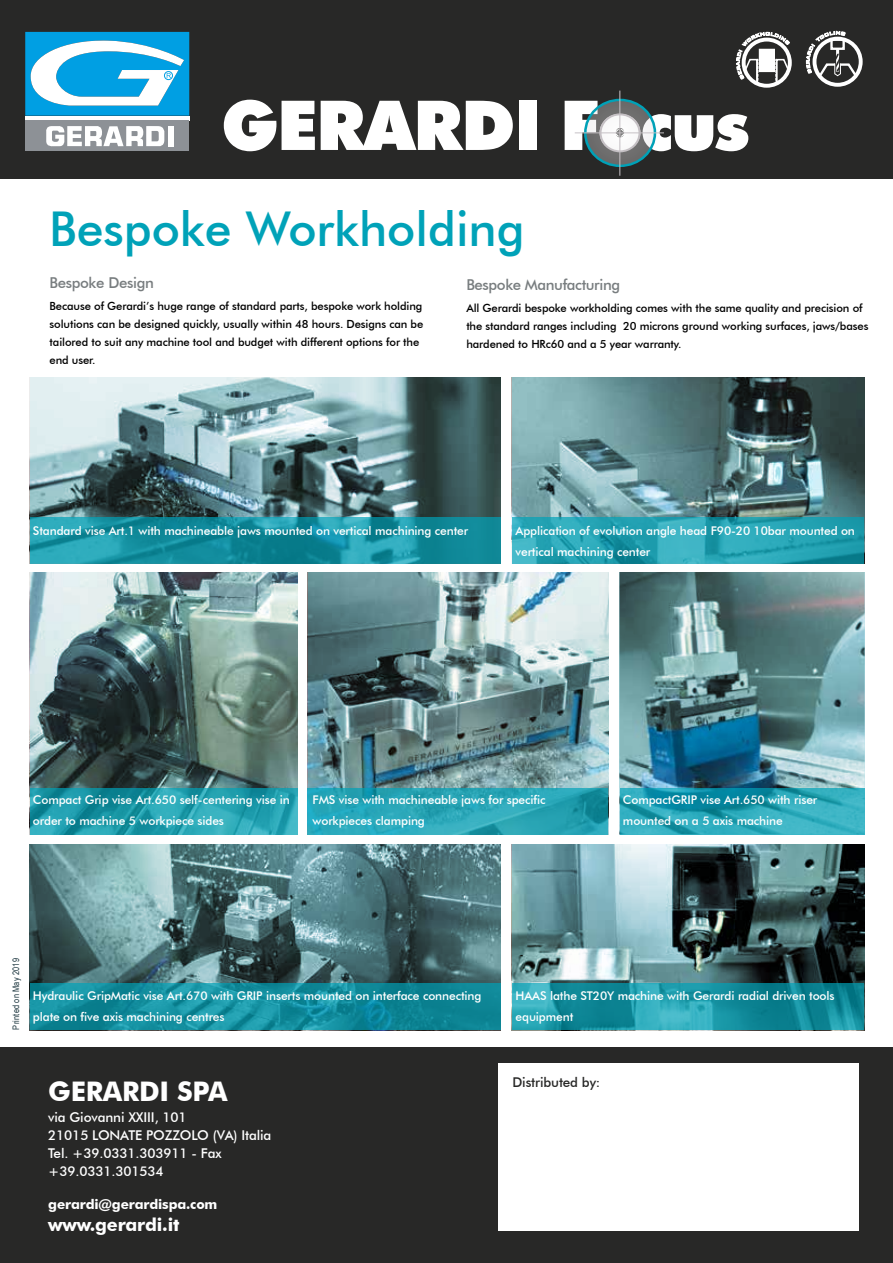
<style>
.page{position:relative;width:893px;height:1263px;background:#fff}
.page>*{position:absolute;margin:0;border:0;box-sizing:border-box;transform-origin:0 0}
.t1{font:900 68.85px "Futura BT";letter-spacing:-.02em;color:#fff}
.t2{font:500 48px "Futura BT";color:#00a2b8}
.t3{font:700 27px "Futura BT";letter-spacing:-.01em;color:#fff}
.t4{font:700 18px "Futura BT";letter-spacing:-.01em;color:#fff}
.t5{font:500 15px "Futura BT";letter-spacing:-.025em;color:#787d7f}
.t6{font:500 13.5px/18px "Futura BT";letter-spacing:-.01em;color:#fff}
.t7{font:700 13.5px "Futura BT";letter-spacing:-.01em;color:#fff}
.t8{font:500 13.5px "Futura BT";letter-spacing:-.01em;color:#282827}
.t9{font:500 12px/21px "Futura BT";letter-spacing:-.01em;color:#fff}
.t10{font:500 11.25px/18px "Futura BT";letter-spacing:-.01em;color:#000}
.t11{font:9px "Arial Narrow";letter-spacing:.02em;color:#17313a}
</style>
<div class="page">
<div style="left:0;top:0;width:893px;height:179px;background:#282827"></div>
<div style="left:0;top:1047px;width:893px;height:216px;background:#282827"></div>
<svg style="left:26px;top:32px;width:163px;height:84px;background:#50bbe9"></svg>
<div style="left:26px;top:116px;width:163px;height:5px;background:#fff"></div>
<div style="left:26px;top:121px;width:163px;height:30px;background:#8d9196"></div>
<div style="left:168px;top:126px;width:5px;height:20px;background:#fff"></div>
<svg style="left:46px;top:126px;width:118px;height:21px"></svg>
<div style="left:742px;top:38px;width:50px;height:50px;border:4px solid #fff;border-radius:50%"></div>
<div style="left:812px;top:37px;width:51px;height:50px;border:4px solid #fff;border-radius:50%"></div>
<svg style="left:30px;top:377px;width:471px;height:140px;background:#769296"></svg>
<svg style="left:512px;top:377px;width:353px;height:186px;background:#5e8184"></svg>
<svg style="left:30px;top:572px;width:268px;height:216px;background:#69827f"></svg>
<svg style="left:308px;top:572px;width:300px;height:216px;background:#78979b"></svg>
<img style="left:619px;top:572px;width:246px;height:262px">
<svg style="left:512px;top:844px;width:353px;height:186px;background:#5b797d"></svg>
<svg style="left:30px;top:844px;width:471px;height:139px;background:#587c80"></svg>
<svg style="left:585px;top:100px;width:70px;height:65px"></svg>
<div style="left:584px;top:99px;width:72px;height:68px;border:2px solid #00a1b7;border-radius:50%"></div>
<hr style="left:619px;top:91px;width:1px;height:85px;background:#c5c0c4">
<hr style="left:575px;top:132px;width:89px;height:1px;background:#c5c0c4">
<svg style="left:30px;top:517px;width:471px;height:46px;background:#1690a1"></svg>
<svg style="left:30px;top:788px;width:268px;height:46px;background:#219cac"></svg>
<svg style="left:307px;top:788px;width:301px;height:46px;background:#26a4b5"></svg>
<svg style="left:620px;top:788px;width:244px;height:46px;background:#27a3b6"></svg>
<svg style="left:30px;top:983px;width:471px;height:47px;background:#128c9c"></svg>
<svg style="left:512px;top:517px;width:352px;height:46px;background:#27a3b3"></svg>
<svg style="left:512px;top:983px;width:352px;height:47px;background:#1a93a2"></svg>
<div style="left:499px;top:1064px;width:360px;height:167px;background:#fff"></div>
<svg style="left:736px;top:32px;width:55px;height:52px"></svg>
<svg style="left:806px;top:31px;width:53px;height:49px"></svg>
<h1 class="t1" style="left:221px;top:84px;width:529px">GERARDI Focus</h1>
<h2 class="t2" style="left:49px;top:200px;width:477px">Bespoke Workholding</h2>
<p class="t5" style="left:50px;top:273px;width:106px">Bespoke Design</p>
<p class="t10" style="left:50px;top:297px;width:375px">Because of Gerardi’s huge range of standard parts, bespoke work holding solutions can be designed quickly, usually within 48 hours. Designs can be tailored to suit any machine tool and budget with different options for the end user.</p>
<p class="t5" style="left:466px;top:275px;width:155px">Bespoke Manufacturing</p>
<p class="t10" style="left:466px;top:299px;width:404px">All Gerardi bespoke workholding comes with the same quality and precision of the standard ranges including 20 microns ground working surfaces, jaws/bases hardened to HRc60 and a 5 year warranty.</p>
<p class="t9" style="left:33px;top:520px;width:437px">Standard vise Art.1 with machineable jaws mounted on vertical machining center</p>
<p class="t9" style="left:516px;top:520px;width:341px">Application of evolution angle head F90-20 10bar mounted on vertical machining center</p>
<p class="t9" style="left:33px;top:789px;width:259px">Compact Grip vise Art.650 self-centering vise in order to machine 5 workpiece sides</p>
<p class="t9" style="left:313px;top:789px;width:235px">FMS vise with machineable jaws for specific workpieces clamping</p>
<p class="t9" style="left:623px;top:789px;width:196px">CompactGRIP vise Art.650 with riser mounted on a 5 axis machine</p>
<p class="t11" style="left:10px;top:1029px;width:73px;rotate:-90deg">Printed on May 2019</p>
<p class="t9" style="left:33px;top:985px;width:450px">Hydraulic GripMatic vise Art.670 with GRIP inserts mounted on interface connecting plate on five axis machining centres</p>
<p class="t9" style="left:516px;top:985px;width:321px">HAAS lathe ST20Y machine with Gerardi radial driven tools equipment</p>
<h3 class="t3" style="left:48px;top:1075px;width:181px">GERARDI SPA</h3>
<p class="t6" style="left:48px;top:1108px;width:225px">via Giovanni XXIII, 101<br>21015 LONATE POZZOLO (VA) Italia<br>Tel. +39.0331.303911 - Fax +39.0331.301534</p>
<p class="t7" style="left:48px;top:1195px;width:171px">gerardi@gerardispa.com</p>
<h3 class="t4" style="left:48px;top:1214px;width:133px">www.gerardi.it</h3>
<p class="t8" style="left:512px;top:1074px;width:89px">Distributed by:</p>
</div>
